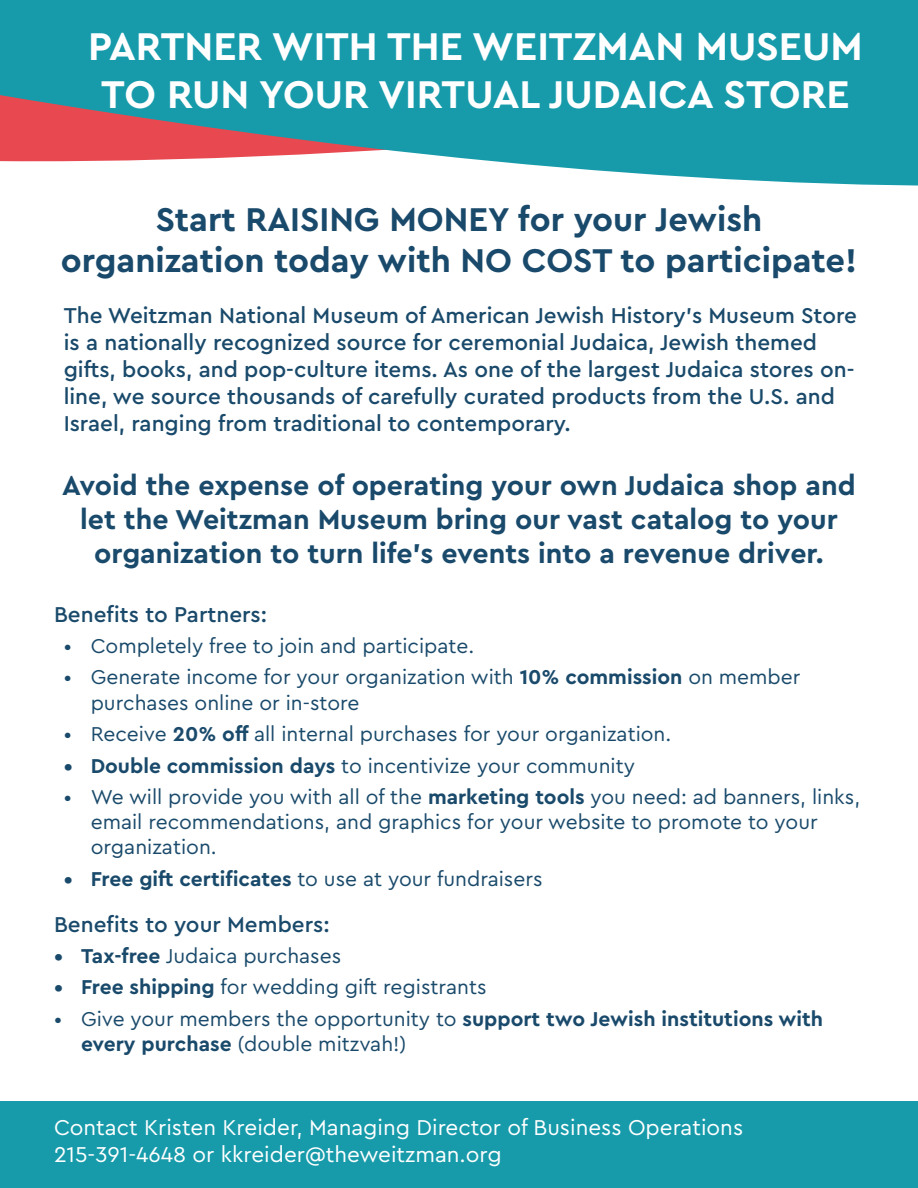
<style>
.page{position:relative;width:918px;height:1188px;background:#fff}
.page>*{position:absolute;margin:0;border:0;box-sizing:border-box;transform-origin:0 0}
.t1{font:700 40.5px/48.6px "Cera Pro";color:#fff;text-align:center}
.t2{font:700 34.5px/41.4px "Cera Pro";color:#1a4a6b;text-align:center}
.t3{font:700 28.5px/34.2px "Cera Pro";color:#1a4a6b;text-align:center}
.t4{font:500 22.5px/27px "Cera Pro";color:#1a4a6b}
.t5{font:22.5px/27px "Cera Pro";color:#fff}
.t6{font:21px/25.2px "Cera Pro";color:#1a4a6b}
.s1{font-weight:700}
</style>
<div class="page">
<div style="left:0;top:1102px;width:918px;height:86px;background:#179bab"></div>
<svg style="left:0;top:0;width:918px;height:186px;background:#3f9fad"></svg>
<h1 class="t1" style="left:88px;top:20px;width:776px">PARTNER WITH THE WEITZMAN MUSEUM<br>TO RUN YOUR VIRTUAL JUDAICA STORE</h1>
<h2 class="t2" style="left:61px;top:197px;width:798px">Start RAISING MONEY for your Jewish organization today with NO COST to participate!</h2>
<p class="t4" style="left:64px;top:301px;width:795px">The Weitzman National Museum of American Jewish History’s Museum Store is a nationally recognized source for ceremonial Judaica, Jewish themed gifts, books, and pop-culture items. As one of the largest Judaica stores on&shy;line, we source thousands of carefully curated products from the U.S. and Israel, ranging from traditional to contemporary.</p>
<h3 class="t3" style="left:62px;top:467px;width:795px">Avoid the expense of operating your own Judaica shop and let the Weitzman Museum bring our vast catalog to your organization to turn life’s events into a revenue driver.</h3>
<p class="t4" style="left:54px;top:600px;width:215px">Benefits to Partners:</p>
<p class="t6" style="left:64px;top:632px;width:412px">• Completely free to join and participate.</p>
<p class="t6" style="left:91px;top:664px;width:711px;text-indent:-27px">• Generate income for your organization with <span class="s1">10% commission</span> on member purchases online or in-store</p>
<p class="t6" style="left:64px;top:720px;width:609px">• Receive <span class="s1">20% off</span> all internal purchases for your organization.</p>
<p class="t6" style="left:64px;top:752px;width:573px"><span class="s1">• Double commission days</span> to incentivize your community</p>
<p class="t6" style="left:91px;top:783px;width:771px;text-indent:-27px">• We will provide you with all of the <span class="s1">marketing tools</span> you need: ad banners, links, email recommendations, and graphics for your website to promote to your organization.</p>
<p class="t6" style="left:64px;top:865px;width:480px"><span class="s1">• Free gift certificates</span> to use at your fundraisers</p>
<p class="t4" style="left:54px;top:910px;width:277px">Benefits to your Members:</p>
<p class="t6" style="left:54px;top:942px;width:289px"><span class="s1">• Tax-free</span> Judaica purchases</p>
<p class="t6" style="left:54px;top:974px;width:434px"><span class="s1">• Free shipping</span> for wedding gift registrants</p>
<p class="t6" style="left:81px;top:1005px;width:744px;text-indent:-27px">• Give your members the opportunity to <span class="s1">support two Jewish institutions with every purchase</span> (double mitzvah!)</p>
<p class="t5" style="left:54px;top:1113px;width:691px">Contact Kristen Kreider, Managing Director of Business Operations<br>215-391-4648 or kkreider@theweitzman.org</p>
</div>
